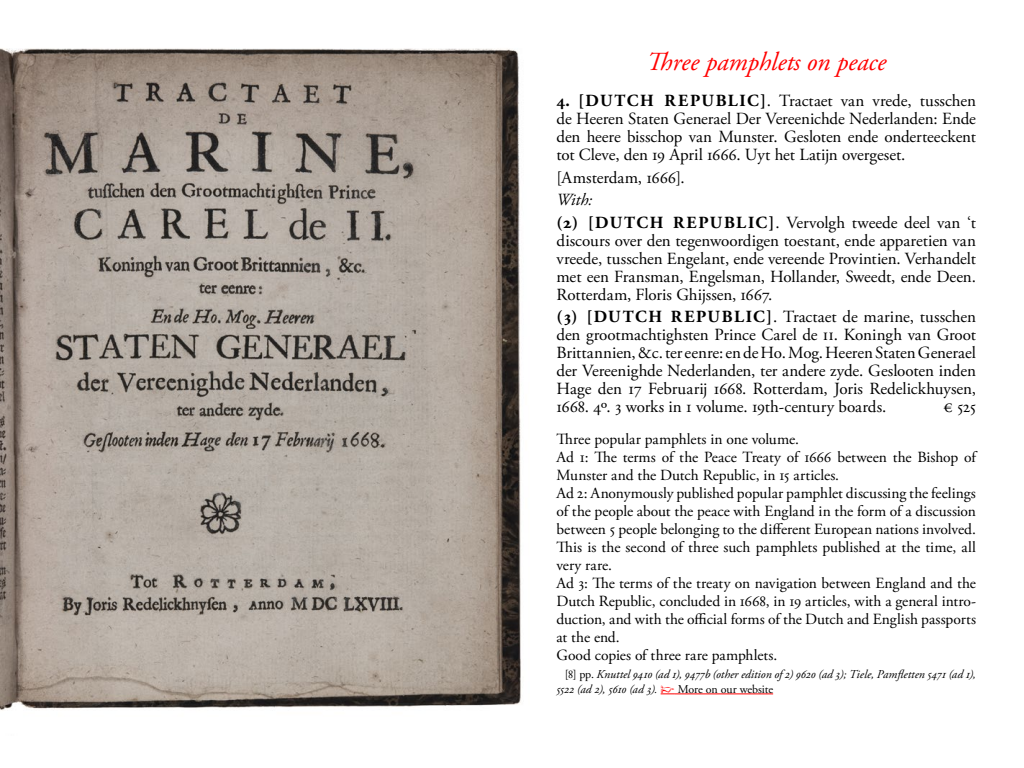
<style>
.page{position:relative;width:1024px;height:768px;background:#fff}
.page>*{position:absolute;margin:0;border:0;box-sizing:border-box;transform-origin:0 0}
.t1{font:italic 26px "Adobe Garamond Pro";letter-spacing:-.005em;color:#f00}
.t2{font:17px/18px "Adobe Garamond Pro";letter-spacing:-.01em;color:#000;text-align:justify}
.t3{font:15.5px/18px "Adobe Garamond Pro";letter-spacing:-.01em;color:#000}
.t4{font:italic 12px/15px "Adobe Garamond Pro";color:#000}
.s1{font-weight:700}
.s2{font-style:italic}
.s3{font-style:normal}
.s4{font-family:"IM FELL English PRO Roman";font-style:normal;color:#f00}
</style>
<div class="page">
<svg style="left:661px;top:694px;width:14px;height:1px"></svg>
<hr style="left:675px;top:694px;width:98px;height:1px;background:#f00">
<img style="left:0;top:48px;width:521px;height:662px">
<h1 class="t1" style="left:646px;top:46px;width:241px">Three pamphlets on peace</h1>
<p class="t2" style="left:556px;top:92px;width:421px"><span class="s1">4. [DUTCH REPUBLIC]</span>. Tractaet van vrede, tusschen de Heeren Staten Generael Der Vereenichde Nederlanden: Ende den heere bisschop van Munster. Gesloten ende onderteeckent tot Cleve, den 19 April 1666. Uyt het Latijn overgeset.</p>
<p class="t2" style="left:556px;top:169px;width:130px">[Amsterdam, 1666].</p>
<p class="t2" style="left:556px;top:189px;width:421px;line-height:22.5px"><span class="s2">With:<br></span><span class="s1">(2) [DUTCH REPUBLIC]</span>. Vervolgh tweede deel van ‘t</p>
<p class="t2" style="left:556px;top:232px;width:421px">discours over den tegenwoordigen toestant, ende apparetien van vreede, tusschen Engelant, ende vereende Provintien. Verhandelt met een Fransman, Engelsman, Hollander, Sweedt, ende Deen.<br>Rotterdam, Floris Ghijssen, 1667.</p>
<p class="t2" style="left:556px;top:308px;width:421px"><span class="s1">(3) [DUTCH REPUBLIC]</span>. Tractaet de marine, tusschen den grootmachtighsten Prince Carel de II. Koningh van Groot Brittannien, &amp;c. ter eenre: en de Ho. Mog. Heeren Staten Generael der Vereenighde Nederlanden, ter andere zyde. Geslooten inden Hage den 17 Februarij 1668. Rotterdam, Joris Redelickhuysen, 1668. 4º. 3 works in 1 volume. 19th-century boards.</p>
<p class="t2" style="left:944px;top:398px;width:34px">€ 525</p>
<p class="t3" style="left:556px;top:430px;width:421px">Three popular pamphlets in one volume.<br>Ad 1: The terms of the Peace Treaty of 1666 between the Bishop of Munster and the Dutch Republic, in 15 articles.<br>Ad 2: Anonymously published popular pamphlet discussing the feelings of the people about the peace with England in the form of a discussion between 5 people belonging to the different European nations involved.<br>This is the second of three such pamphlets published at the time, all very rare.<br>Ad 3: The terms of the treaty on navigation between England and the Dutch Republic, concluded in 1668, in 19 articles, with a general intro&shy;duction, and with the official forms of the Dutch and English passports at the end.<br>Good copies of three rare pamphlets.</p>
<p class="t4" style="left:556px;top:667px;width:421px;text-indent:9px"><span class="s3">[8] pp.</span> Knuttel 9410 (ad 1), 9477b (other edition of 2) 9620 (ad 3); Tiele, Pamfletten 5471 (ad 1),<br>5522 (ad 2), 5610 (ad 3). <span class="s4">☞</span> <span class="s3">More on our website</span></p>
</div>
